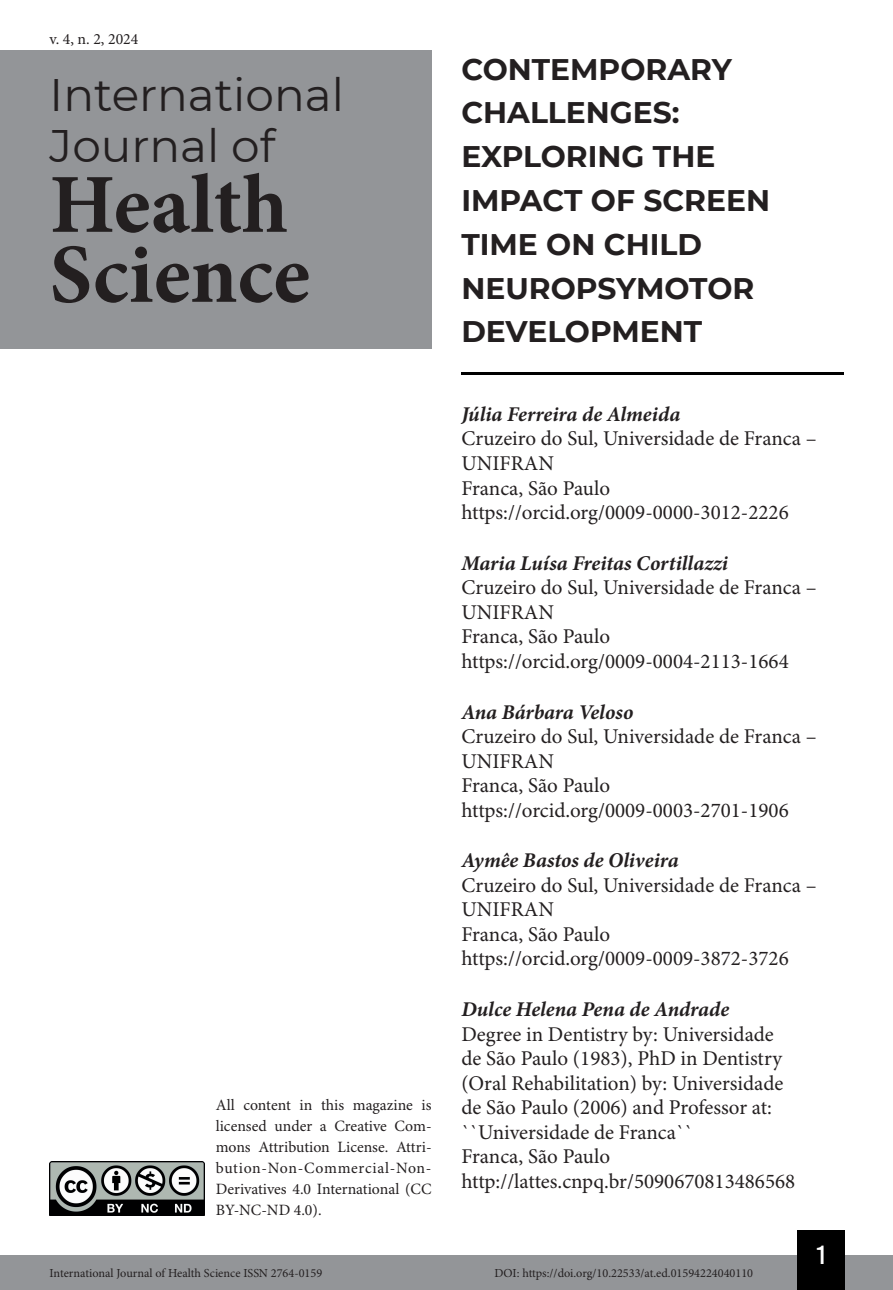
<style>
.page{position:relative;width:893px;height:1290px;background:#fff}
.page>*{position:absolute;margin:0;border:0;box-sizing:border-box;transform-origin:0 0}
.t1{font:700 84px/70px "Minion Pro";color:#231f20}
.t2{font:45.5px/50.8px "Montserrat";color:#231f20}
.t3{font:700 29.75px/43.8px "Montserrat";color:#231f20}
.t4{font:26.25px "Bebas Kai";color:#fff}
.t5{font:21px/24.5px "Minion Pro";color:#231f20}
.t6{font:italic 700 21px "Minion Pro";color:#231f20}
.t7{font:15.75px/21px "Minion Pro";color:#231f20;text-align:justify}
.t8{font:12.25px "Minion Pro";color:#231f20}
</style>
<div class="page">
<div style="left:0;top:1255px;width:893px;height:35px;background:#939598"></div>
<div style="left:797px;top:1230px;width:48px;height:60px;background:#000"></div>
<img style="left:50px;top:1161px;width:154px;height:54px">
<div style="left:0;top:50px;width:432px;height:298px;background:#939598"></div>
<hr style="left:461px;top:372px;width:382px;height:3px;background:#000">
<p class="t7" style="left:50px;top:29px;width:90px">v. 4, n. 2, 2024</p>
<h2 class="t2" style="left:50px;top:68px;width:296px">International<br>Journal of</h2>
<h1 class="t1" style="left:50px;top:169px;width:262px">Health<br>Science</h1>
<p class="t7" style="left:216px;top:1095px;width:217px">All content in this magazine is licensed under a Creative Com&shy;mons Attribution License. Attri&shy;bution-Non-Commercial-Non-Derivatives 4.0 International (CC BY-NC-ND 4.0).</p>
<h3 class="t3" style="left:461px;top:46px;width:310px">CONTEMPORARY<br>CHALLENGES:<br>EXPLORING THE<br>IMPACT OF SCREEN<br>TIME ON CHILD<br>NEUROPSYMOTOR<br>DEVELOPMENT</h3>
<p class="t6" style="left:461px;top:399px;width:220px">Júlia Ferreira de Almeida</p>
<p class="t5" style="left:461px;top:427px;width:357px">Cruzeiro do Sul, Universidade de Franca –<br>UNIFRAN<br>Franca, São Paulo https://orcid.org/0009-0000-3012-2226</p>
<p class="t6" style="left:461px;top:548px;width:268px">Maria Luísa Freitas Cortillazzi</p>
<p class="t5" style="left:461px;top:576px;width:357px">Cruzeiro do Sul, Universidade de Franca –<br>UNIFRAN<br>Franca, São Paulo https://orcid.org/0009-0004-2113-1664</p>
<p class="t6" style="left:461px;top:697px;width:174px">Ana Bárbara Veloso</p>
<p class="t5" style="left:461px;top:725px;width:357px">Cruzeiro do Sul, Universidade de Franca –<br>UNIFRAN<br>Franca, São Paulo https://orcid.org/0009-0003-2701-1906</p>
<p class="t6" style="left:461px;top:846px;width:219px">Aymêe Bastos de Oliveira</p>
<p class="t5" style="left:461px;top:874px;width:357px">Cruzeiro do Sul, Universidade de Franca –<br>UNIFRAN<br>Franca, São Paulo https://orcid.org/0009-0009-3872-3726</p>
<p class="t6" style="left:461px;top:994px;width:269px">Dulce Helena Pena de Andrade</p>
<p class="t5" style="left:461px;top:1022px;width:335px">Degree in Dentistry by: Universidade de São Paulo (1983), PhD in Dentistry (Oral Rehabilitation) by: Universidade de São Paulo (2006) and Professor at: ``Universidade de Franca``<br>Franca, São Paulo http://lattes.cnpq.br/5090670813486568</p>
<p class="t4" style="left:817px;top:1241px;width:10px">1</p>
<p class="t8" style="left:50px;top:1266px;width:274px">International Journal of Health Science ISSN 2764-0159</p>
<p class="t8" style="left:494px;top:1266px;width:260px">DOI: https://doi.org/10.22533/at.ed.01594224040110</p>
</div>
